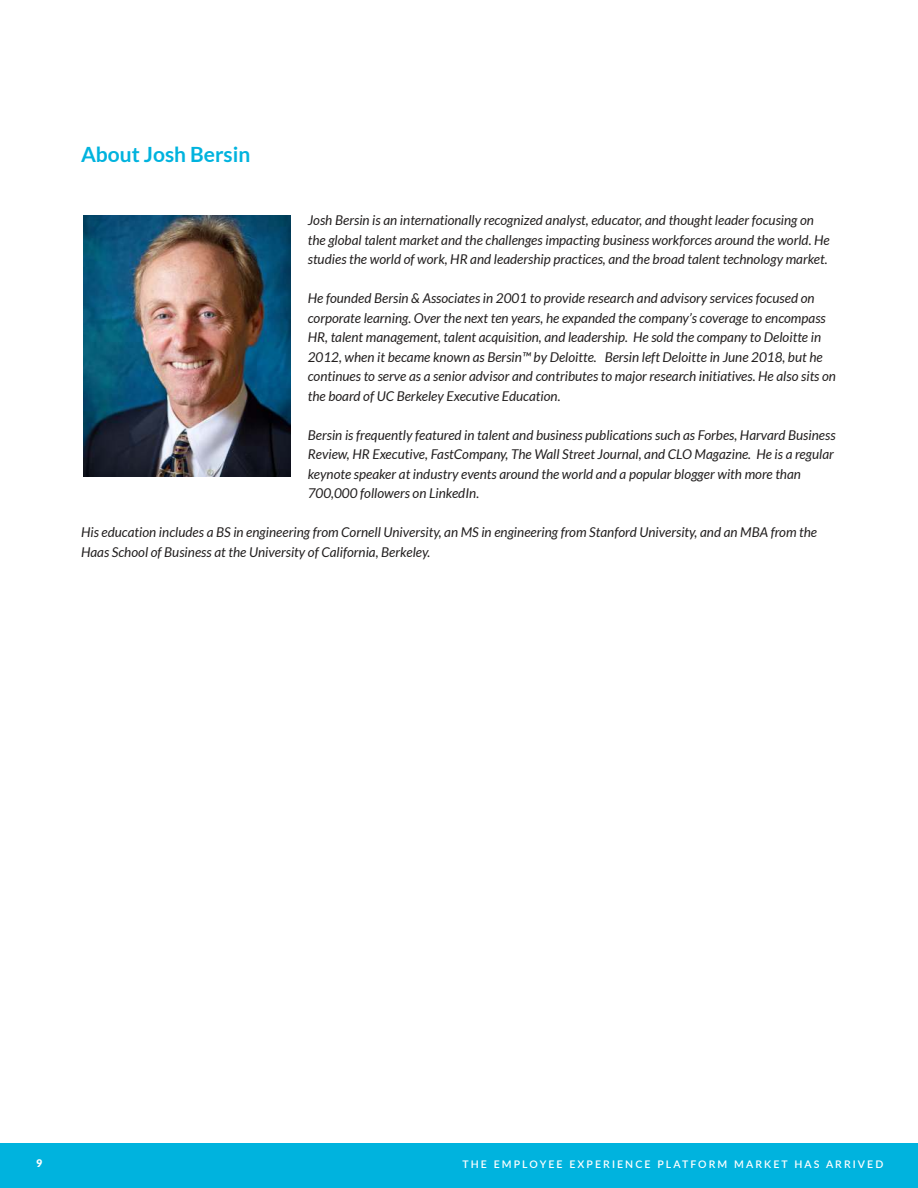
<style>
.page{position:relative;width:918px;height:1188px;background:#fff}
.page>*{position:absolute;margin:0;border:0;box-sizing:border-box;transform-origin:0 0}
.t1{font:700 21px "Lato";color:#00b3de}
.t2{font:italic 13.5px/19.5px "Lato";color:#221f1f}
.t3{font:600 10.5px "Lato";letter-spacing:.2em;color:#fff}
.t4{font:900 10.5px "Lato";color:#fff}
</style>
<div class="page">
<div style="left:0;top:1143px;width:918px;height:45px;background:#00b3de"></div>
<img style="left:84px;top:215px;width:206px;height:262px">
<h1 class="t1" style="left:81px;top:146px;width:171px">About Josh Bersin</h1>
<p class="t2" style="left:308px;top:212px;width:524px">Josh Bersin is an internationally recognized analyst, educator, and thought leader focusing on the global talent market and the challenges impacting business workforces around the world. He studies the world of work, HR and leadership practices, and the broad talent technology market.</p>
<p class="t2" style="left:308px;top:290px;width:530px">He founded Bersin &amp; Associates in 2001 to provide research and advisory services focused on corporate learning. Over the next ten years, he expanded the company’s coverage to encompass HR, talent management, talent acquisition, and leadership. He sold the company to Deloitte in 2012, when it became known as Bersin™ by Deloitte. Bersin left Deloitte in June 2018, but he continues to serve as a senior advisor and contributes to major research initiatives. He also sits on the board of UC Berkeley Executive Education.</p>
<p class="t2" style="left:308px;top:426px;width:529px">Bersin is frequently featured in talent and business publications such as Forbes, Harvard Business Review, HR Executive, FastCompany, The Wall Street Journal, and CLO Magazine. He is a regular keynote speaker at industry events around the world and a popular blogger with more than 700,000 followers on LinkedIn.</p>
<p class="t2" style="left:81px;top:524px;width:738px">His education includes a BS in engineering from Cornell University, an MS in engineering from Stanford University, and an MBA from the<br>Haas School of Business at the University of California, Berkeley.</p>
<p class="t4" style="left:36px;top:1159px;width:8px">9</p>
<p class="t3" style="left:462px;top:1158px;width:423px">THE EMPLOYEE EXPERIENCE PLATFORM MARKET HAS ARRIVED</p>
</div>
